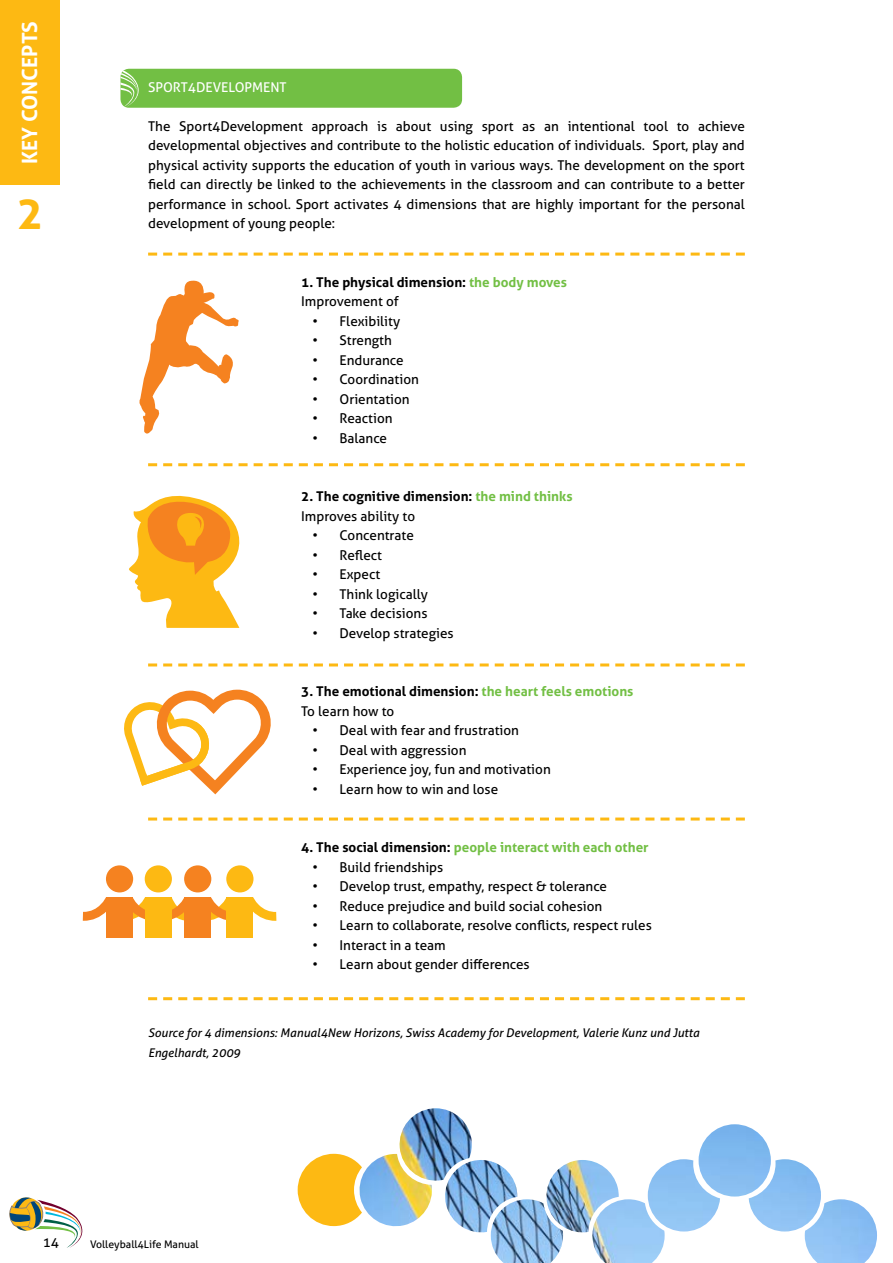
<style>
.page{position:relative;width:893px;height:1263px;background:#fff}
.page>*{position:absolute;margin:0;border:0;box-sizing:border-box;transform-origin:0 0}
.t1{font:700 45px "Aller";color:#fdb913}
.t2{font:700 21px "Aller";color:#fff}
.t3{font:13.5px/19.5px "Aller";color:#000;text-align:justify}
.t4{font:700 13.5px/19.5px "Aller";color:#000}
.t5{font:700 13.5px "Aller";color:#72bf44}
.t6{font:13.5px "Aller";color:#fff}
.t7{font:italic 12px/19.5px "Aller";color:#000}
.t8{font:10.5px "Aller";color:#000}
.s1{color:#72bf44}
.s2{font-weight:400}
.s3{color:#000}
</style>
<div class="page">
<svg style="left:9px;top:1197px;width:74px;height:51px"></svg>
<img style="left:362px;top:1108px;width:515px;height:155px">
<div style="left:120px;top:69px;width:342px;height:39px;background:#72bf44;border-radius:9px"></div>
<svg style="left:120px;top:69px;width:31px;height:39px"></svg>
<svg style="left:298px;top:1154px;width:64px;height:72px"></svg>
<div style="left:0;top:0;width:60px;height:185px;background:#fdb913"></div>
<svg style="left:139px;top:280px;width:100px;height:154px"></svg>
<svg style="left:129px;top:495px;width:111px;height:133px"></svg>
<svg style="left:148px;top:253px;width:597px;height:3px"></svg>
<svg style="left:148px;top:463px;width:597px;height:3px"></svg>
<svg style="left:148px;top:663px;width:597px;height:3px"></svg>
<svg style="left:148px;top:817px;width:597px;height:3px"></svg>
<svg style="left:148px;top:997px;width:597px;height:3px"></svg>
<svg style="left:124px;top:689px;width:147px;height:105px"></svg>
<div style="left:106px;top:897px;width:27px;height:41px;background:#f58220"></div>
<div style="left:185px;top:897px;width:26px;height:41px;background:#f58220"></div>
<svg style="left:83px;top:865px;width:193px;height:56px"></svg>
<div style="left:145px;top:897px;width:27px;height:41px;background:#fdb913"></div>
<div style="left:227px;top:897px;width:26px;height:41px;background:#fdb913"></div>
<h2 class="t2" style="left:17px;top:164px;width:144px;rotate:-90deg">KEY CONCEPTS</h2>
<h1 class="t1" style="left:17px;top:185px;width:28px">2</h1>
<p class="t6" style="left:148px;top:79px;width:17px">Sport</p>
<p class="t6" style="left:188px;top:79px;width:27px">4Development</p>
<p class="t3" style="left:148px;top:116px;width:598px">The Sport4Development approach is about using sport as an intentional tool to achieve developmental objectives and contribute to the holistic education of individuals. Sport, play and physical activity supports the education of youth in various ways. The development on the sport field can directly be linked to the achievements in the classroom and can contribute to a better performance in school. Sport activates 4 dimensions that are highly important for the personal development of young people:</p>
<p class="t4" style="left:301px;top:272px;width:267px">1. The physical dimension: <span class="s1">the body moves<br></span><span class="s2">Improvement of</span></p>
<p class="t3" style="left:312px;top:311px;width:89px">• Flexibility</p>
<p class="t3" style="left:312px;top:331px;width:81px">• Strength</p>
<p class="t3" style="left:312px;top:350px;width:93px">• Endurance</p>
<p class="t3" style="left:312px;top:370px;width:108px">• Coordination</p>
<p class="t3" style="left:312px;top:389px;width:99px">• Orientation</p>
<p class="t3" style="left:312px;top:409px;width:82px">• Reaction</p>
<p class="t3" style="left:312px;top:428px;width:76px">• Balance</p>
<p class="t4" style="left:301px;top:487px;width:273px">2. The cognitive dimension: <span class="s1">the mind thinks<br></span><span class="s2">Improves ability to</span></p>
<p class="t3" style="left:312px;top:526px;width:103px">• Concentrate</p>
<p class="t3" style="left:312px;top:545px;width:71px">• Reflect</p>
<p class="t3" style="left:312px;top:565px;width:69px">• Expect</p>
<p class="t3" style="left:312px;top:584px;width:117px">• Think logically</p>
<p class="t3" style="left:312px;top:604px;width:117px">• Take decisions</p>
<p class="t3" style="left:312px;top:623px;width:143px">• Develop strategies</p>
<p class="t4" style="left:301px;top:682px;width:334px">3. The emotional dimension: <span class="s1">the heart feels emotions<br></span><span class="s2">To learn how to</span></p>
<p class="t3" style="left:312px;top:721px;width:208px">• Deal with fear and frustration</p>
<p class="t3" style="left:312px;top:740px;width:155px">• Deal with aggression</p>
<p class="t3" style="left:312px;top:760px;width:240px">• Experience joy, fun and motivation</p>
<p class="t3" style="left:312px;top:779px;width:187px">• Learn how to win and lose</p>
<p class="t5" style="left:301px;top:839px;width:349px"><span class="s3">4. The social dimension:</span> people interact with each other</p>
<p class="t3" style="left:312px;top:857px;width:132px">• Build friendships</p>
<p class="t3" style="left:312px;top:877px;width:296px">• Develop trust, empathy, respect &amp; tolerance</p>
<p class="t3" style="left:312px;top:896px;width:291px">• Reduce prejudice and build social cohesion</p>
<p class="t3" style="left:312px;top:916px;width:341px">• Learn to collaborate, resolve conflicts, respect rules</p>
<p class="t3" style="left:312px;top:935px;width:135px">• Interact in a team</p>
<p class="t3" style="left:312px;top:955px;width:219px">• Learn about gender differences</p>
<p class="t7" style="left:148px;top:1023px;width:553px">Source for 4 dimensions: Manual4New Horizons, Swiss Academy for Development, Valerie Kunz und Jutta<br>Engelhardt, 2009</p>
<p class="t3" style="left:43px;top:1232px;width:18px">14</p>
<p class="t8" style="left:90px;top:1238px;width:110px">Volleyball4Life Manual</p>
</div>
